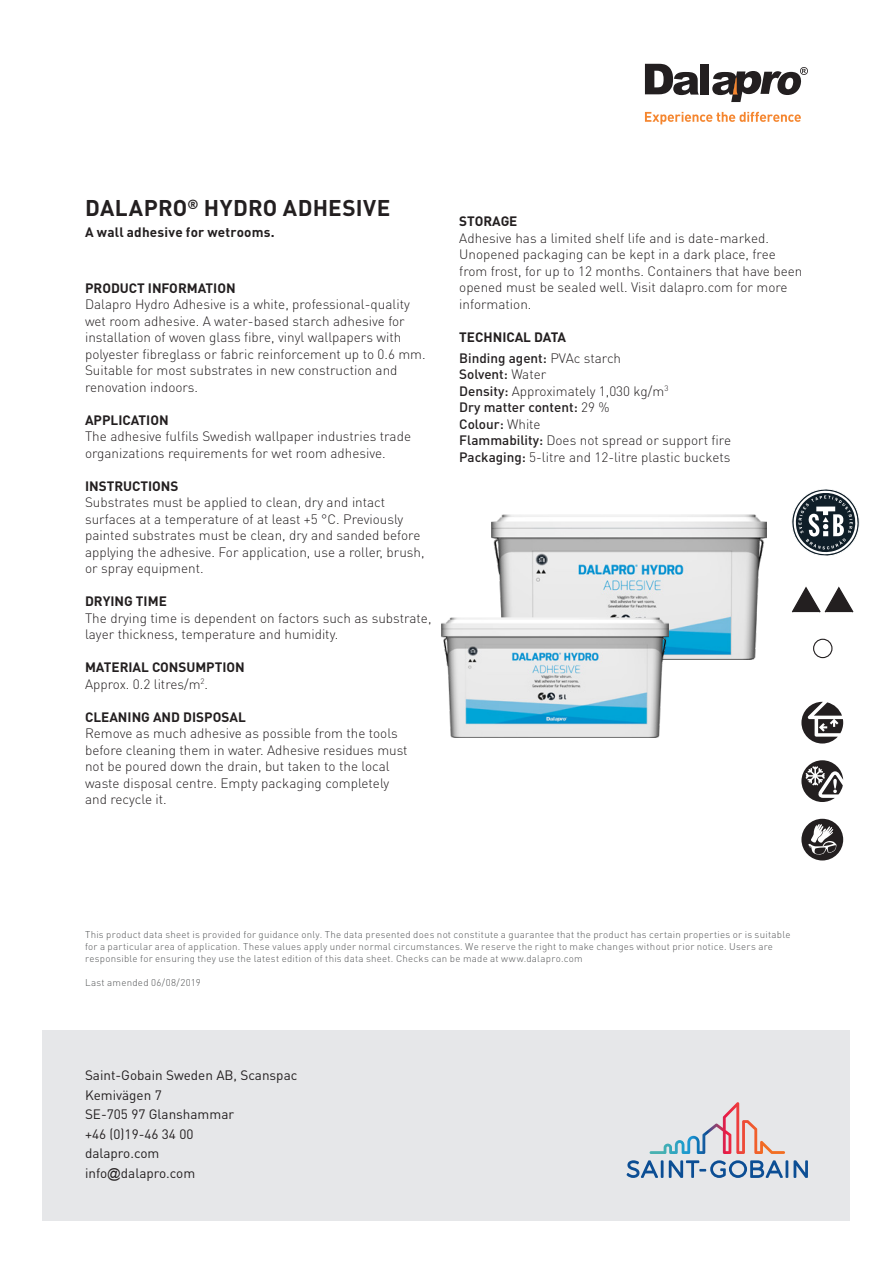
<style>
.page{position:relative;width:893px;height:1263px;background:#fff}
.page>*{position:absolute;margin:0;border:0;box-sizing:border-box;transform-origin:0 0}
.Underrubrik{font:700 22.5px "DIN Pro";letter-spacing:.02em;color:#231f20}
.Bröd{font:300 13.5px/16.5px "DIN Pro";color:#231f20}
.Bröd-2{font:700 13.5px "DIN Pro";color:#231f20}
.Text{font:13.5px "DIN Pro";color:#231f20}
.Bröd-3{font:500 13.5px "DIN Pro";color:#231f20}
.Bröd-4{font:300 9.75px/12px "DIN Pro";letter-spacing:.025em;color:#545557}
.s1{font-weight:700}
.s2{font-weight:300}
.s3{font-weight:500}
.s4{font-family:"Arial"}
</style>
<div class="page">
<div style="left:43px;top:1029px;width:807px;height:191px;background:#e6e7e9"></div>
<svg style="left:627px;top:1160px;width:36px;height:18px"></svg>
<svg style="left:669px;top:1160px;width:114px;height:18px"></svg>
<hr style="left:785px;top:1160px;width:3px;height:18px;background:#0c4e94">
<svg style="left:794px;top:1160px;width:14px;height:18px"></svg>
<svg style="left:650px;top:1102px;width:135px;height:52px"></svg>
<svg style="left:645px;top:112px;width:156px;height:12px"></svg>
<svg style="left:645px;top:64px;width:54px;height:31px"></svg>
<div style="left:701px;top:64px;width:8px;height:31px;background:#231f20"></div>
<svg style="left:712px;top:67px;width:96px;height:35px"></svg>
<svg style="left:801px;top:760px;width:42px;height:42px"></svg>
<svg style="left:801px;top:702px;width:42px;height:41px"></svg>
<svg style="left:801px;top:819px;width:42px;height:41px"></svg>
<svg style="left:791px;top:586px;width:63px;height:27px"></svg>
<svg style="left:792px;top:489px;width:67px;height:67px"></svg>
<div style="left:813px;top:639px;width:19px;height:19px;border:1px solid #231f20;border-radius:50%"></div>
<img style="left:491px;top:514px;width:276px;height:145px">
<img style="left:441px;top:618px;width:228px;height:119px">
<p class="Underrubrik" style="left:85px;top:193px;width:307px">DALAPRO<sup>®</sup> HYDRO ADHESIVE</p>
<p class="Bröd-2" style="left:85px;top:223px;width:191px">A wall adhesive for wetrooms.</p>
<p class="Bröd-2" style="left:85px;top:279px;width:152px">PRODUCT INFORMATION</p>
<p class="Bröd" style="left:85px;top:295px;width:342px">Dalapro Hydro Adhesive is a white, professional-quality wet room adhesive. A water-based starch adhesive for installation of woven glass fibre, vinyl wallpapers with polyester fibreglass or fabric reinforcement up to 0.6 mm.<br>Suitable for most substrates in new construction and renovation indoors.</p>
<p class="Bröd-2" style="left:85px;top:411px;width:85px">APPLICATION</p>
<p class="Bröd" style="left:85px;top:427px;width:328px">The adhesive fulfils Swedish wallpaper industries trade organizations requirements for wet room adhesive.</p>
<p class="Bröd-2" style="left:85px;top:477px;width:95px">INSTRUCTIONS</p>
<p class="Bröd" style="left:85px;top:493px;width:341px">Substrates must be applied to clean, dry and intact surfaces at a temperature of at least +5 °C. Previously painted substrates must be clean, dry and sanded before applying the adhesive. For application, use a roller, brush, or spray equipment.</p>
<p class="Bröd-2" style="left:85px;top:592px;width:83px">DRYING TIME</p>
<p class="Bröd" style="left:85px;top:609px;width:348px">The drying time is dependent on factors such as substrate, layer thickness, temperature and humidity.</p>
<p class="Bröd-2" style="left:85px;top:658px;width:161px">MATERIAL CONSUMPTION</p>
<p class="Bröd" style="left:85px;top:675px;width:125px">Approx. 0.2 litres/m<sup>2</sup>.</p>
<p class="Bröd" style="left:85px;top:708px;width:324px"><span class="s1">CLEANING AND DISPOSAL<br></span>Remove as much adhesive as possible from the tools before cleaning them in water. Adhesive residues must not be poured down the drain, but taken to the local waste disposal centre. Empty packaging completely and recycle it.</p>
<p class="Bröd-2" style="left:459px;top:212px;width:60px">STORAGE</p>
<p class="Bröd" style="left:459px;top:229px;width:345px">Adhesive has a limited shelf life and is date-marked.<br>Unopened packaging can be kept in a dark place, free from frost, for up to 12 months. Containers that have been opened must be sealed well. Visit dalapro.com for more information.</p>
<p class="Bröd-2" style="left:459px;top:327px;width:109px">TECHNICAL DATA</p>
<p class="Bröd-3" style="left:459px;top:348px;width:163px">Binding agent: <span class="s2">PVAc starch</span></p>
<p class="Bröd-3" style="left:459px;top:365px;width:89px">Solvent: <span class="s2">Water</span></p>
<p class="Bröd" style="left:459px;top:382px;width:211px"><span class="s3">Density:</span> Approximately 1,030 kg/m<sup>3</sup></p>
<p class="Bröd-3" style="left:459px;top:398px;width:152px">Dry matter content: <span class="s2">29 %</span></p>
<p class="Bröd-3" style="left:459px;top:414px;width:83px">Colour: <span class="s2">White</span></p>
<p class="Bröd" style="left:459px;top:431px;width:273px"><span class="s3">Flammability:</span> Does not spread or support fire</p>
<p class="Bröd" style="left:459px;top:448px;width:273px"><span class="s3">Packaging:</span> 5-litre and 12-litre plastic buckets</p>
<p class="Bröd-4" style="left:85px;top:928px;width:707px">This product data sheet is provided for guidance only. The data presented does not constitute a guarantee that the product has certain properties or is suitable for a particular area of application. These values apply under normal circumstances. We reserve the right to make changes without prior notice. Users are responsible for ensuring they use the latest edition of this data sheet. Checks can be made at www.dalapro.com</p>
<p class="Bröd-4" style="left:85px;top:976px;width:117px">Last amended 06/08/2019</p>
<p class="Text" style="left:85px;top:1066px;width:214px">Saint-Gobain Sweden AB, Scanspac</p>
<p class="Text" style="left:85px;top:1086px;width:78px">Kemivägen 7</p>
<p class="Text" style="left:85px;top:1105px;width:151px">SE-705 97 Glanshammar</p>
<p class="Text" style="left:85px;top:1125px;width:110px">+46 (0)19-46 34 00</p>
<p class="Text" style="left:85px;top:1144px;width:76px">dalapro.com</p>
<p class="Text" style="left:85px;top:1164px;width:112px">info<span class="s4">@</span>dalapro.com</p>
</div>
